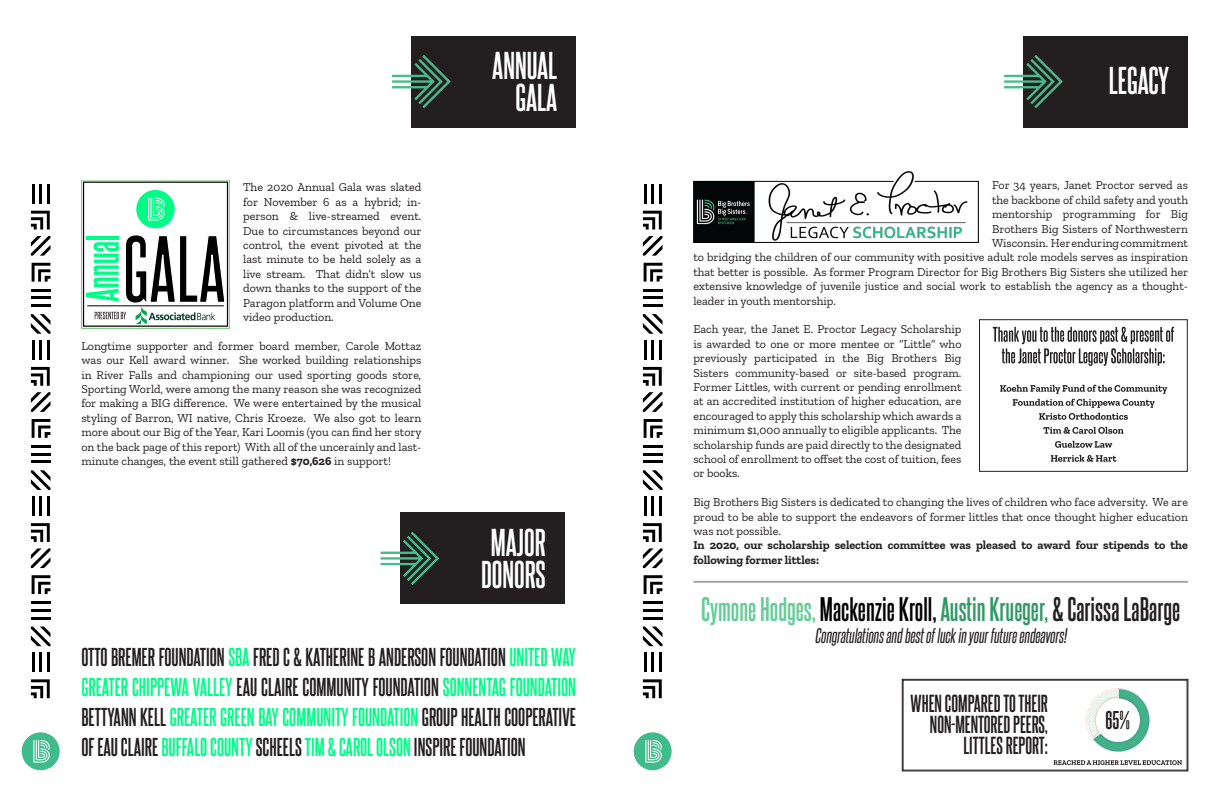
<style>
.page{position:relative;width:1224px;height:792px;background:#fff}
.page>*{position:absolute;margin:0;border:0;box-sizing:border-box;transform-origin:0 0}
.t1{font:700 33px/32px "Steelfish Rg";color:#fff;text-align:right}
.t2{font:700 29px "Steelfish Rg";color:#000}
.t3{font:700 22px/30px "Steelfish Rg";color:#231f20;text-align:justify}
.t4{font:700 21.9px "Steelfish Rg";color:#231f20}
.t5{font:700 21px/21px "Steelfish Rg";color:#231f20;text-align:right}
.t6{font:italic 18px "Steelfish Rg";color:#231f20}
.t7{font:12px/14.4px "Zilla Slab";color:#231f20;text-align:justify}
.t8{font:700 12px/14.4px "Zilla Slab";color:#231f20}
.s1{font-weight:700}
.s2{color:#00fc87}
.s3{color:#6c9}
.s4{color:#396}
.s5{color:#231f20}
</style>
<div class="page">
<div style="left:979px;top:319px;width:209px;height:153px;border:1px solid #231f20"></div>
<svg style="left:1051px;top:455px;width:66px;height:7px"></svg>
<svg style="left:1055px;top:441px;width:57px;height:7px"></svg>
<svg style="left:1043px;top:427px;width:81px;height:7px"></svg>
<svg style="left:1000px;top:385px;width:167px;height:35px"></svg>
<svg style="left:993px;top:327px;width:181px;height:39px"></svg>
<hr style="left:693px;top:581px;width:495px;height:2px;background:#231f20">
<img style="left:693px;top:171px;width:286px;height:71px">
<div style="left:411px;top:36px;width:165px;height:91px;background:#231f20"></div>
<div style="left:1023px;top:36px;width:165px;height:91px;background:#231f20"></div>
<svg style="left:1004px;top:55px;width:59px;height:53px"></svg>
<svg style="left:392px;top:55px;width:59px;height:53px"></svg>
<img style="left:128px;top:305px;width:96px;height:20px">
<svg style="left:95px;top:312px;width:31px;height:7px"></svg>
<div style="left:83px;top:182px;width:145px;height:145px;border:1px solid #000"></div>
<div style="left:81px;top:180px;width:149px;height:148px;border:1px solid #6fc072"></div>
<svg style="left:86px;top:235px;width:139px;height:68px"></svg>
<svg style="left:136px;top:190px;width:39px;height:38px"></svg>
<hr style="left:87px;top:306px;width:137px;height:1px;background:#000">
<svg style="left:22px;top:732px;width:38px;height:38px"></svg>
<svg style="left:31px;top:236px;width:20px;height:20px"></svg>
<svg style="left:31px;top:211px;width:19px;height:19px"></svg>
<hr style="left:32px;top:184px;width:3px;height:19px;background:#000">
<hr style="left:39px;top:184px;width:3px;height:19px;background:#000">
<hr style="left:47px;top:184px;width:3px;height:19px;background:#000">
<hr style="left:31px;top:289px;width:19px;height:3px;background:#000">
<hr style="left:31px;top:296px;width:19px;height:3px;background:#000">
<hr style="left:31px;top:304px;width:19px;height:3px;background:#000">
<svg style="left:31px;top:314px;width:20px;height:20px"></svg>
<svg style="left:31px;top:392px;width:20px;height:20px"></svg>
<svg style="left:31px;top:367px;width:19px;height:19px"></svg>
<svg style="left:32px;top:263px;width:18px;height:19px"></svg>
<hr style="left:32px;top:340px;width:3px;height:20px;background:#000">
<hr style="left:39px;top:340px;width:3px;height:20px;background:#000">
<hr style="left:47px;top:340px;width:3px;height:20px;background:#000">
<hr style="left:31px;top:445px;width:19px;height:3px;background:#000">
<hr style="left:31px;top:453px;width:19px;height:3px;background:#000">
<hr style="left:31px;top:460px;width:19px;height:3px;background:#000">
<svg style="left:31px;top:470px;width:20px;height:20px"></svg>
<svg style="left:31px;top:548px;width:20px;height:20px"></svg>
<svg style="left:31px;top:523px;width:19px;height:19px"></svg>
<svg style="left:32px;top:419px;width:18px;height:19px"></svg>
<hr style="left:32px;top:496px;width:3px;height:20px;background:#000">
<hr style="left:39px;top:496px;width:3px;height:20px;background:#000">
<hr style="left:47px;top:496px;width:3px;height:20px;background:#000">
<hr style="left:31px;top:601px;width:19px;height:3px;background:#000">
<hr style="left:31px;top:609px;width:19px;height:3px;background:#000">
<hr style="left:31px;top:617px;width:19px;height:3px;background:#000">
<svg style="left:31px;top:627px;width:20px;height:19px"></svg>
<svg style="left:31px;top:679px;width:19px;height:19px"></svg>
<svg style="left:32px;top:575px;width:18px;height:19px"></svg>
<hr style="left:32px;top:653px;width:3px;height:19px;background:#000">
<hr style="left:39px;top:653px;width:3px;height:19px;background:#000">
<hr style="left:47px;top:653px;width:3px;height:19px;background:#000">
<svg style="left:634px;top:732px;width:38px;height:38px"></svg>
<svg style="left:643px;top:236px;width:20px;height:20px"></svg>
<svg style="left:643px;top:211px;width:19px;height:19px"></svg>
<hr style="left:644px;top:184px;width:3px;height:19px;background:#000">
<hr style="left:651px;top:184px;width:3px;height:19px;background:#000">
<hr style="left:659px;top:184px;width:3px;height:19px;background:#000">
<hr style="left:643px;top:289px;width:19px;height:3px;background:#000">
<hr style="left:643px;top:296px;width:19px;height:3px;background:#000">
<hr style="left:643px;top:304px;width:19px;height:3px;background:#000">
<svg style="left:643px;top:314px;width:20px;height:20px"></svg>
<svg style="left:643px;top:392px;width:20px;height:20px"></svg>
<svg style="left:643px;top:367px;width:19px;height:19px"></svg>
<svg style="left:644px;top:263px;width:18px;height:19px"></svg>
<hr style="left:644px;top:340px;width:3px;height:20px;background:#000">
<hr style="left:651px;top:340px;width:3px;height:20px;background:#000">
<hr style="left:659px;top:340px;width:3px;height:20px;background:#000">
<hr style="left:643px;top:445px;width:19px;height:3px;background:#000">
<hr style="left:643px;top:453px;width:19px;height:3px;background:#000">
<hr style="left:643px;top:460px;width:19px;height:3px;background:#000">
<svg style="left:643px;top:470px;width:20px;height:20px"></svg>
<svg style="left:643px;top:548px;width:20px;height:20px"></svg>
<svg style="left:643px;top:523px;width:19px;height:19px"></svg>
<svg style="left:644px;top:419px;width:18px;height:19px"></svg>
<hr style="left:644px;top:496px;width:3px;height:20px;background:#000">
<hr style="left:651px;top:496px;width:3px;height:20px;background:#000">
<hr style="left:659px;top:496px;width:3px;height:20px;background:#000">
<hr style="left:643px;top:601px;width:19px;height:3px;background:#000">
<hr style="left:643px;top:609px;width:19px;height:3px;background:#000">
<hr style="left:643px;top:617px;width:19px;height:3px;background:#000">
<svg style="left:643px;top:627px;width:20px;height:19px"></svg>
<svg style="left:643px;top:679px;width:19px;height:19px"></svg>
<svg style="left:644px;top:575px;width:18px;height:19px"></svg>
<hr style="left:644px;top:653px;width:3px;height:19px;background:#000">
<hr style="left:651px;top:653px;width:3px;height:19px;background:#000">
<hr style="left:659px;top:653px;width:3px;height:19px;background:#000">
<div style="left:400px;top:513px;width:164px;height:91px;background:#231f20"></div>
<svg style="left:381px;top:532px;width:58px;height:53px"></svg>
<svg style="left:902px;top:679px;width:286px;height:92px"></svg>
<p class="t7" style="left:243px;top:180px;width:180px">The 2020 Annual Gala was slated for November 6 as a hybrid; in&shy;person &amp; live-streamed event.<br>Due to circumstances beyond our control, the event pivoted at the last minute to be held solely as a live stream. That didn’t slow us down thanks to the support of the Paragon platform and Volume One video production.</p>
<p class="t7" style="left:81px;top:339px;width:342px">Longtime supporter and former board member, Carole Mottaz was our Kell award winner. She worked building relationships in River Falls and championing our used sporting goods store, Sporting World, were among the many reason she was recognized for making a BIG difference. We were entertained by the musical styling of Barron, WI native, Chris Kroeze. We also got to learn more about our Big of the Year, Kari Loomis (you can find her story on the back page of this report) With all of the uncerainly and last&shy;minute changes, the event still gathered <span class="s1">$70,626</span> in support!</p>
<p class="t1" style="left:492px;top:47px;width:66px">ANNUAL<br>GALA</p>
<p class="t1" style="left:481px;top:524px;width:66px;text-align:left">MAJOR<br>DONORS</p>
<p class="t3" style="left:81px;top:640px;width:496px">OTTO BREMER FOUNDATION <span class="s2">SBA</span> FRED C &amp; KATHERINE B ANDERSON FOUNDATION <span class="s2">UNITED WAY GREATER CHIPPEWA VALLEY</span> EAU CLAIRE COMMUNITY FOUNDATION <span class="s2">SONNENTAG FOUNDATION </span>BETTYANN KELL <span class="s2">GREATER GREEN BAY COMMUNITY FOUNDATION</span> GROUP HEALTH COOPERATIVE OF EAU CLAIRE <span class="s2">BUFFALO COUNTY</span> SCHEELS <span class="s2">TIM &amp; CAROL OLSON</span> INSPIRE FOUNDATION</p>
<p class="t1" style="left:1109px;top:62px;width:62px">LEGACY</p>
<p class="t7" style="left:992px;top:178px;width:197px">For 34 years, Janet Proctor served as</p>
<p class="t7" style="left:992px;top:193px;width:197px">the backbone of child safety and youth</p>
<p class="t7" style="left:992px;top:207px;width:197px">mentorship programming for Big</p>
<p class="t7" style="left:992px;top:222px;width:197px">Brothers Big Sisters of Northwestern</p>
<p class="t7" style="left:992px;top:236px;width:197px">Wisconsin. Her enduring commitment</p>
<p class="t7" style="left:693px;top:250px;width:496px">to bridging the children of our community with positive adult role models serves as inspiration</p>
<p class="t7" style="left:693px;top:265px;width:496px">that better is possible. As former Program Director for Big Brothers Big Sisters she utilized her</p>
<p class="t7" style="left:693px;top:279px;width:496px">extensive knowledge of juvenile justice and social work to establish the agency as a thought-</p>
<p class="t7" style="left:693px;top:294px;width:144px">leader in youth mentorship.</p>
<p class="t7" style="left:693px;top:322px;width:270px">Each year, the Janet E. Proctor Legacy Scholarship is awarded to one or more mentee or “Little” who previously participated in the Big Brothers Big Sisters community-based or site-based program.<br>Former Littles, with current or pending enrollment at an accredited institution of higher education, are encouraged to apply this scholarship which awards a minimum $1,000 annually to eligible applicants. The scholarship funds are paid directly to the designated school of enrollment to offset the cost of tuition, fees or books.</p>
<p class="t7" style="left:693px;top:495px;width:496px">Big Brothers Big Sisters is dedicated to changing the lives of children who face adversity. We are proud to be able to support the endeavors of former littles that once thought higher education was not possible.</p>
<p class="t8" style="left:693px;top:538px;width:496px">In 2020, our scholarship selection committee was pleased to award four stipends to the following former littles:</p>
<p class="t2" style="left:701px;top:589px;width:481px"><span class="s3">Cymone Hodges,</span> Mackenzie Kroll, <span class="s4">Austin Krueger,</span> <span class="s5">&amp; Carissa LaBarge</span></p>
<p class="t6" style="left:815px;top:623px;width:253px">Congratulations and best of luck in your future endeavors!</p>
<p class="t5" style="left:911px;top:692px;width:139px">WHEN COMPARED TO THEIR<br>NON-MENTORED PEERS,<br>LITTLES REPORT:</p>
<p class="t4" style="left:1106px;top:705px;width:26px">65%</p>
</div>
